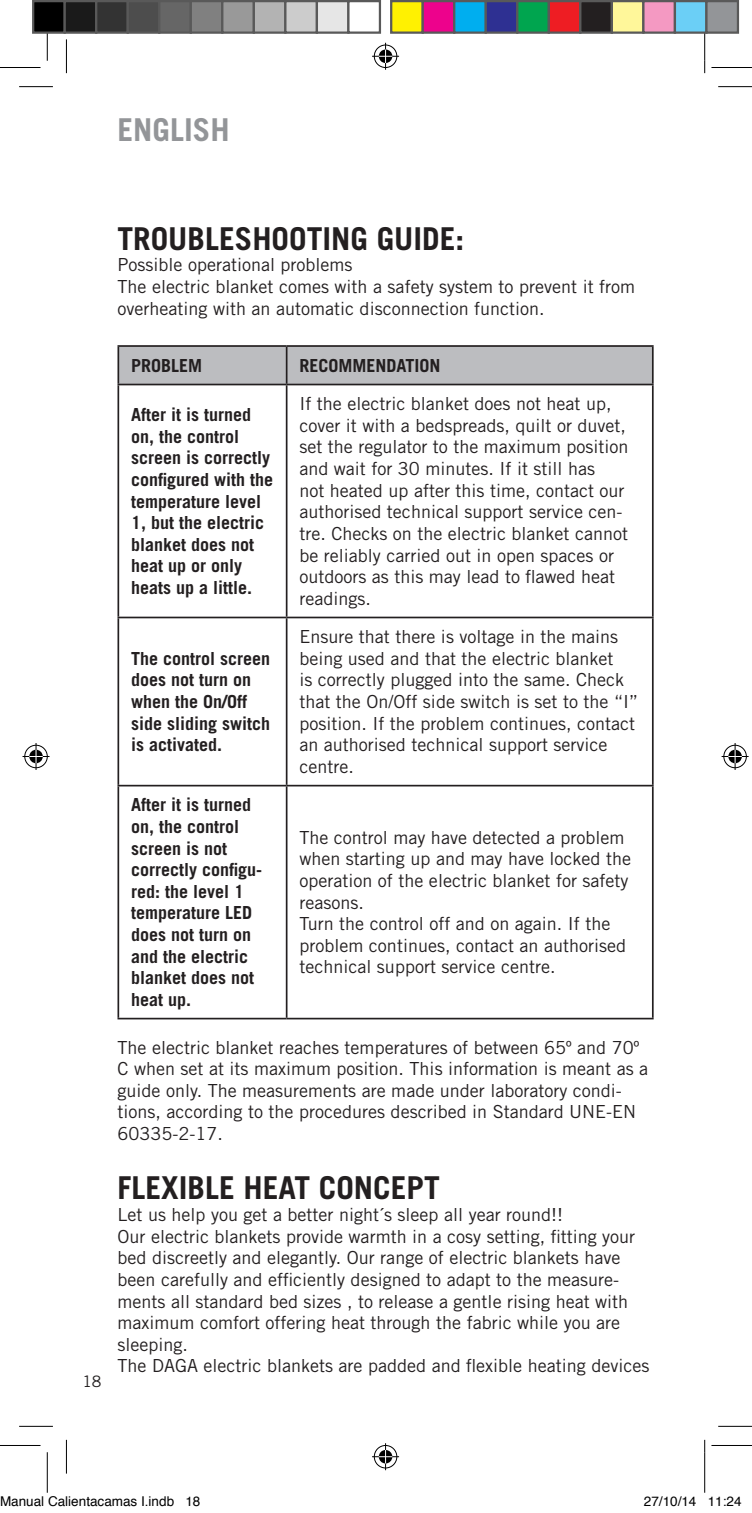
<style>
.page{position:relative;width:752px;height:1513px;background:#fff}
.page>*{position:absolute;margin:0;border:0;box-sizing:border-box;transform-origin:0 0}
.t1{font:700 31.5px "Trade Gothic LT Std";color:#231f20}
.t2{font:700 31.5px "Trade Gothic LT Std";color:#939598}
.t3{font:18px/21.6px "Trade Gothic LT Std";color:#231f20}
.t4{font:700 18px/21.6px "Trade Gothic LT Std";color:#231f20}
.t5{font:15.75px "Trade Gothic LT Std";color:#231f20}
.t6{font:13.5px "Helvetica";color:#000}
</style>
<div class="page">
<div style="left:119px;top:347px;width:532px;height:37px;background:#bcbdc0"></div>
<hr style="left:117px;top:345px;width:169px;height:2px;background:#231f20">
<hr style="left:117px;top:347px;width:2px;height:37px;background:#231f20">
<hr style="left:286px;top:345px;width:367px;height:2px;background:#231f20">
<hr style="left:286px;top:347px;width:1px;height:37px;background:#231f20">
<hr style="left:651px;top:347px;width:2px;height:37px;background:#231f20">
<hr style="left:117px;top:384px;width:169px;height:1px;background:#231f20">
<hr style="left:117px;top:385px;width:2px;height:231px;background:#231f20">
<hr style="left:286px;top:384px;width:367px;height:1px;background:#231f20">
<hr style="left:286px;top:385px;width:1px;height:231px;background:#231f20">
<hr style="left:651px;top:385px;width:2px;height:231px;background:#231f20">
<hr style="left:117px;top:616px;width:169px;height:2px;background:#231f20">
<hr style="left:117px;top:618px;width:2px;height:167px;background:#231f20">
<hr style="left:286px;top:616px;width:367px;height:2px;background:#231f20">
<hr style="left:286px;top:618px;width:1px;height:167px;background:#231f20">
<hr style="left:651px;top:618px;width:2px;height:167px;background:#231f20">
<hr style="left:117px;top:785px;width:169px;height:1px;background:#231f20">
<hr style="left:117px;top:786px;width:2px;height:232px;background:#231f20">
<hr style="left:286px;top:785px;width:367px;height:1px;background:#231f20">
<hr style="left:286px;top:786px;width:1px;height:232px;background:#231f20">
<hr style="left:651px;top:786px;width:2px;height:232px;background:#231f20">
<hr style="left:117px;top:1018px;width:169px;height:1px;background:#231f20">
<hr style="left:286px;top:1018px;width:367px;height:1px;background:#231f20">
<hr style="left:19px;top:86px;width:34px;height:1px;background:#000">
<hr style="left:718px;top:86px;width:33px;height:1px;background:#000">
<hr style="left:19px;top:1426px;width:34px;height:1px;background:#000">
<hr style="left:718px;top:1426px;width:33px;height:1px;background:#000">
<hr style="left:66px;top:39px;width:1px;height:34px;background:#000">
<hr style="left:66px;top:1439px;width:1px;height:34px;background:#000">
<hr style="left:704px;top:39px;width:1px;height:34px;background:#000">
<hr style="left:704px;top:1439px;width:1px;height:34px;background:#000">
<hr style="left:0;top:67px;width:40px;height:1px;background:#000">
<hr style="left:711px;top:67px;width:40px;height:1px;background:#000">
<hr style="left:0;top:1445px;width:40px;height:1px;background:#000">
<hr style="left:711px;top:1445px;width:40px;height:1px;background:#000">
<hr style="left:47px;top:20px;width:1px;height:41px;background:#000">
<hr style="left:47px;top:1452px;width:1px;height:40px;background:#000">
<hr style="left:704px;top:20px;width:1px;height:41px;background:#000">
<hr style="left:704px;top:1452px;width:1px;height:40px;background:#000">
<svg style="left:372px;top:43px;width:27px;height:27px"></svg>
<svg style="left:372px;top:1443px;width:27px;height:27px"></svg>
<svg style="left:23px;top:743px;width:27px;height:27px"></svg>
<svg style="left:721px;top:743px;width:27px;height:27px"></svg>
<div style="left:33px;top:1px;width:32px;height:32px;background:#000"></div>
<div style="left:32px;top:0;width:34px;height:34px;border:2px solid #595959"></div>
<div style="left:65px;top:1px;width:31px;height:32px;background:#1a1a1a"></div>
<div style="left:64px;top:0;width:33px;height:34px;border:2px solid #595959"></div>
<div style="left:96px;top:1px;width:32px;height:32px;background:#333"></div>
<div style="left:95px;top:0;width:34px;height:34px;border:2px solid #595959"></div>
<div style="left:128px;top:1px;width:31px;height:32px;background:#4d4d4d"></div>
<div style="left:127px;top:0;width:33px;height:34px;border:2px solid #595959"></div>
<div style="left:159px;top:1px;width:32px;height:32px;background:#666"></div>
<div style="left:158px;top:0;width:34px;height:34px;border:2px solid #595959"></div>
<div style="left:191px;top:1px;width:31px;height:32px;background:#808080"></div>
<div style="left:190px;top:0;width:33px;height:34px;border:2px solid #595959"></div>
<div style="left:222px;top:1px;width:32px;height:32px;background:#999"></div>
<div style="left:221px;top:0;width:34px;height:34px;border:2px solid #595959"></div>
<div style="left:254px;top:1px;width:31px;height:32px;background:#b3b3b3"></div>
<div style="left:253px;top:0;width:33px;height:34px;border:2px solid #595959"></div>
<div style="left:285px;top:1px;width:32px;height:32px;background:#ccc"></div>
<div style="left:284px;top:0;width:34px;height:34px;border:2px solid #595959"></div>
<div style="left:317px;top:1px;width:31px;height:32px;background:#e6e6e6"></div>
<div style="left:316px;top:0;width:33px;height:34px;border:2px solid #595959"></div>
<div style="left:347px;top:0;width:34px;height:34px;border:2px solid #595959"></div>
<div style="left:391px;top:1px;width:31px;height:32px;background:#fff101"></div>
<div style="left:390px;top:0;width:34px;height:34px;border:2px solid #595959"></div>
<div style="left:422px;top:1px;width:32px;height:32px;background:#ed028c"></div>
<div style="left:421px;top:0;width:34px;height:34px;border:2px solid #595959"></div>
<div style="left:454px;top:1px;width:31px;height:32px;background:#00aeef"></div>
<div style="left:453px;top:0;width:34px;height:34px;border:2px solid #595959"></div>
<div style="left:485px;top:1px;width:32px;height:32px;background:#2e3092"></div>
<div style="left:484px;top:0;width:34px;height:34px;border:2px solid #595959"></div>
<div style="left:517px;top:1px;width:31px;height:32px;background:#00a54f"></div>
<div style="left:516px;top:0;width:34px;height:34px;border:2px solid #595959"></div>
<div style="left:548px;top:1px;width:32px;height:32px;background:#ee1d23"></div>
<div style="left:547px;top:0;width:34px;height:34px;border:2px solid #595959"></div>
<div style="left:580px;top:1px;width:31px;height:32px;background:#231f20"></div>
<div style="left:579px;top:0;width:34px;height:34px;border:2px solid #595959"></div>
<div style="left:611px;top:1px;width:32px;height:32px;background:#fff79a"></div>
<div style="left:610px;top:0;width:34px;height:34px;border:2px solid #595959"></div>
<div style="left:643px;top:1px;width:31px;height:32px;background:#f499c2"></div>
<div style="left:642px;top:0;width:34px;height:34px;border:2px solid #595959"></div>
<div style="left:674px;top:1px;width:32px;height:32px;background:#6bcff6"></div>
<div style="left:673px;top:0;width:34px;height:34px;border:2px solid #595959"></div>
<div style="left:706px;top:1px;width:31px;height:32px;background:#939598"></div>
<div style="left:705px;top:0;width:34px;height:34px;border:2px solid #595959"></div>
<h1 class="t2" style="left:117px;top:111px;width:114px">ENGLISH</h1>
<h1 class="t1" style="left:117px;top:219px;width:348px">TROUBLESHOOTING GUIDE:</h1>
<p class="t3" style="left:117px;top:254px;width:519px">Possible operational problems<br>The electric blanket comes with a safety system to prevent it from overheating with an automatic disconnection function.</p>
<p class="t4" style="left:131px;top:354px;width:73px">PROBLEM</p>
<p class="t4" style="left:299px;top:354px;width:143px">RECOMMENDATION</p>
<p class="t4" style="left:131px;top:403px;width:144px">After it is turned on, the control screen is correctly configured with the temperature level<br>1, but the electric blanket does not heat up or only heats up a little.</p>
<p class="t3" style="left:299px;top:393px;width:330px">If the electric blanket does not heat up, cover it with a bedspreads, quilt or duvet, set the regulator to the maximum position and wait for 30 minutes. If it still has<br>not heated up after this time, contact our authorised technical support service cen&shy;tre. Checks on the electric blanket cannot be reliably carried out in open spaces or outdoors as this may lead to flawed heat readings.</p>
<p class="t5" style="left:82px;top:1371px;width:21px">18</p>
<p class="t4" style="left:131px;top:647px;width:141px">The control screen does not turn on when the On/Off side sliding switch is activated.</p>
<p class="t4" style="left:131px;top:794px;width:132px">After it is turned on, the control screen is not correctly configu&shy;red: the level 1 temperature LED does not turn on and the electric blanket does not heat up.</p>
<p class="t3" style="left:299px;top:626px;width:340px">Ensure that there is voltage in the mains being used and that the electric blanket<br>is correctly plugged into the same. Check that the On/Off side switch is set to the “I” position. If the problem continues, contact an authorised technical support service centre.</p>
<p class="t3" style="left:299px;top:826px;width:333px">The control may have detected a problem when starting up and may have locked the operation of the electric blanket for safety reasons.<br>Turn the control off and on again. If the problem continues, contact an authorised technical support service centre.</p>
<p class="t3" style="left:117px;top:1036px;width:532px">The electric blanket reaches temperatures of between 65º and 70º C when set at its maximum position. This information is meant as a guide only. The measurements are made under laboratory condi&shy;tions, according to the procedures described in Standard UNE-EN 60335-2-17.</p>
<h1 class="t1" style="left:117px;top:1169px;width:324px">FLEXIBLE HEAT CONCEPT</h1>
<p class="t3" style="left:117px;top:1203px;width:533px">Let us help you get a better night´s sleep all year round!!<br>Our electric blankets provide warmth in a cosy setting, fitting your bed discreetly and elegantly. Our range of electric blankets have been carefully and efficiently designed to adapt to the measure&shy;ments all standard bed sizes , to release a gentle rising heat with maximum comfort offering heat through the fabric while you are sleeping.<br>The DAGA electric blankets are padded and flexible heating devices</p>
<p class="t6" style="left:0;top:1491px;width:202px">Manual Calientacamas I.indb 18</p>
<p class="t6" style="left:643px;top:1491px;width:99px">27/10/14 11:24</p>
</div>
